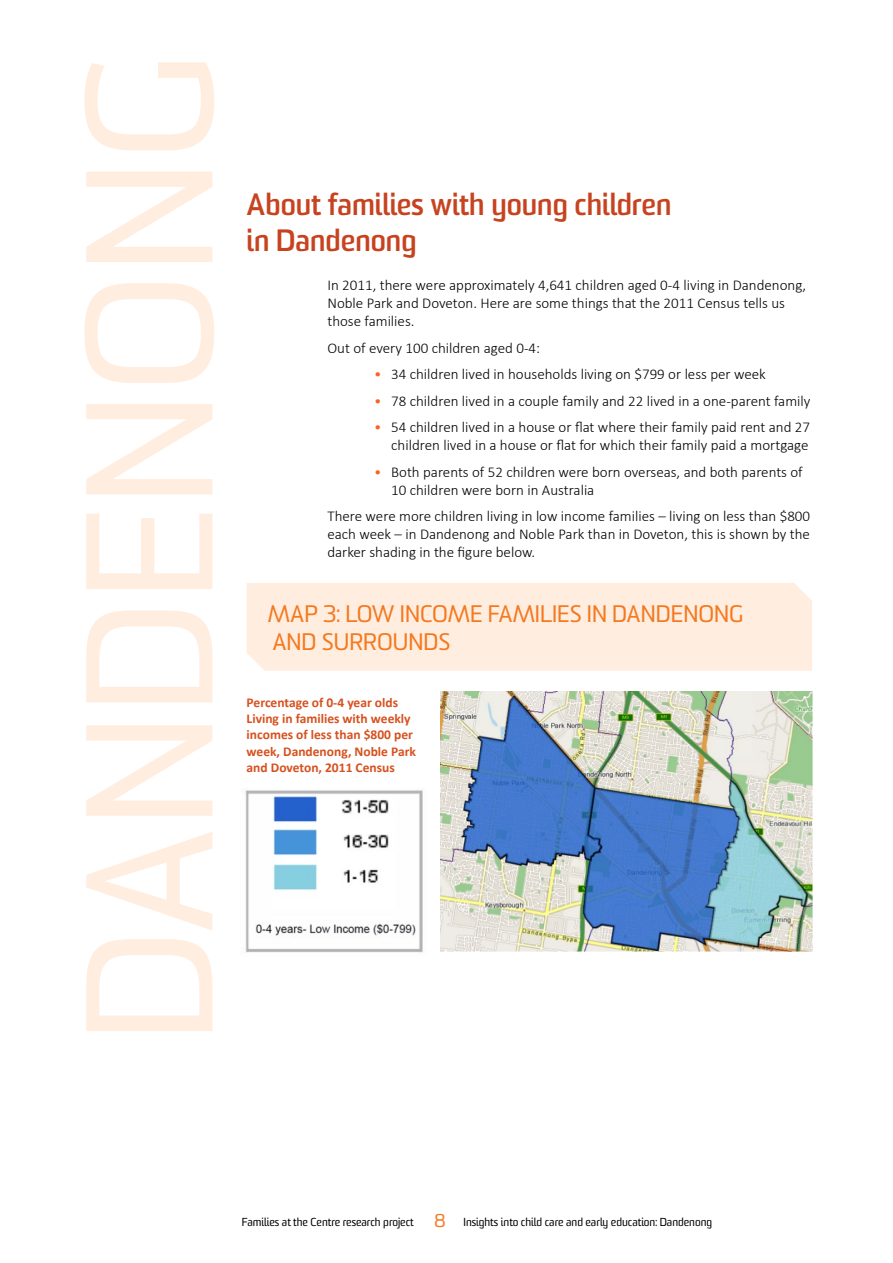
<style>
.page{position:relative;width:893px;height:1263px;background:#fff}
.page>*{position:absolute;margin:0;border:0;box-sizing:border-box;transform-origin:0 0}
.t1{font:175.5px "Sommet";color:#ffeee0}
.t2{font:700 30px/36px "Sommet";color:#c7431f}
.t3{font:23.25px/27.9px "Sommet";color:#f47920}
.t4{font:18px "Sommet";color:#f47920}
.t5{font:300 15px/18px "Calibri";color:#000}
.t6{font:700 13.5px/16.2px "Calibri";color:#d6511e}
.t7{font:11.25px "Sommet";color:#000}
.s1{color:#f26522}
</style>
<div class="page">
<div style="left:247px;top:583px;width:565px;height:88px;background:#ffeee0"></div>
<img style="left:440px;top:692px;width:372px;height:259px">
<img style="left:245px;top:790px;width:178px;height:163px">
<h1 class="t1" style="left:43px;top:1043px;width:993px;rotate:-90deg">DANDENONG</h1>
<h2 class="t2" style="left:247px;top:188px;width:426px">About families with young children in Dandenong</h2>
<p class="t5" style="left:327px;top:275px;width:480px">In 2011, there were approximately 4,641 children aged 0-4 living in Dandenong,<br>Noble Park and Doveton. Here are some things that the 2011 Census tells us those families.</p>
<p class="t5" style="left:327px;top:338px;width:214px">Out of every 100 children aged 0-4:</p>
<p class="t5" style="left:374px;top:364px;width:393px"><span class="s1">•</span> 34 children lived in households living on $799 or less per week</p>
<p class="t5" style="left:374px;top:391px;width:438px"><span class="s1">•</span> 78 children lived in a couple family and 22 lived in a one-parent family</p>
<p class="t5" style="left:374px;top:417px;width:437px;text-align:right"><span class="s1">•</span> 54 children lived in a house or flat where their family paid rent and 27 children lived in a house or flat for which their family paid a mortgage</p>
<p class="t5" style="left:391px;top:462px;width:413px;text-indent:-17px"><span class="s1">•</span> Both parents of 52 children were born overseas, and both parents of<br>10 children were born in Australia</p>
<p class="t5" style="left:327px;top:507px;width:484px;text-align:justify">There were more children living in low income families – living on less than $800 each week – in Dandenong and Noble Park than in Doveton, this is shown by the darker shading in the figure below.</p>
<h3 class="t3" style="left:268px;top:601px;width:477px">MAP 3: LOW INCOME FAMILIES IN DANDENONG<br>AND SURROUNDS</h3>
<p class="t6" style="left:247px;top:694px;width:171px">Percentage of 0-4 year olds<br>Living in families with weekly incomes of less than $800 per week, Dandenong, Noble Park and Doveton, 2011 Census</p>
<p class="t4" style="left:434px;top:1209px;width:13px">8</p>
<p class="t7" style="left:242px;top:1215px;width:173px">Families at the Centre research project</p>
<p class="t7" style="left:464px;top:1215px;width:250px">Insights into child care and early education: Dandenong</p>
</div>
